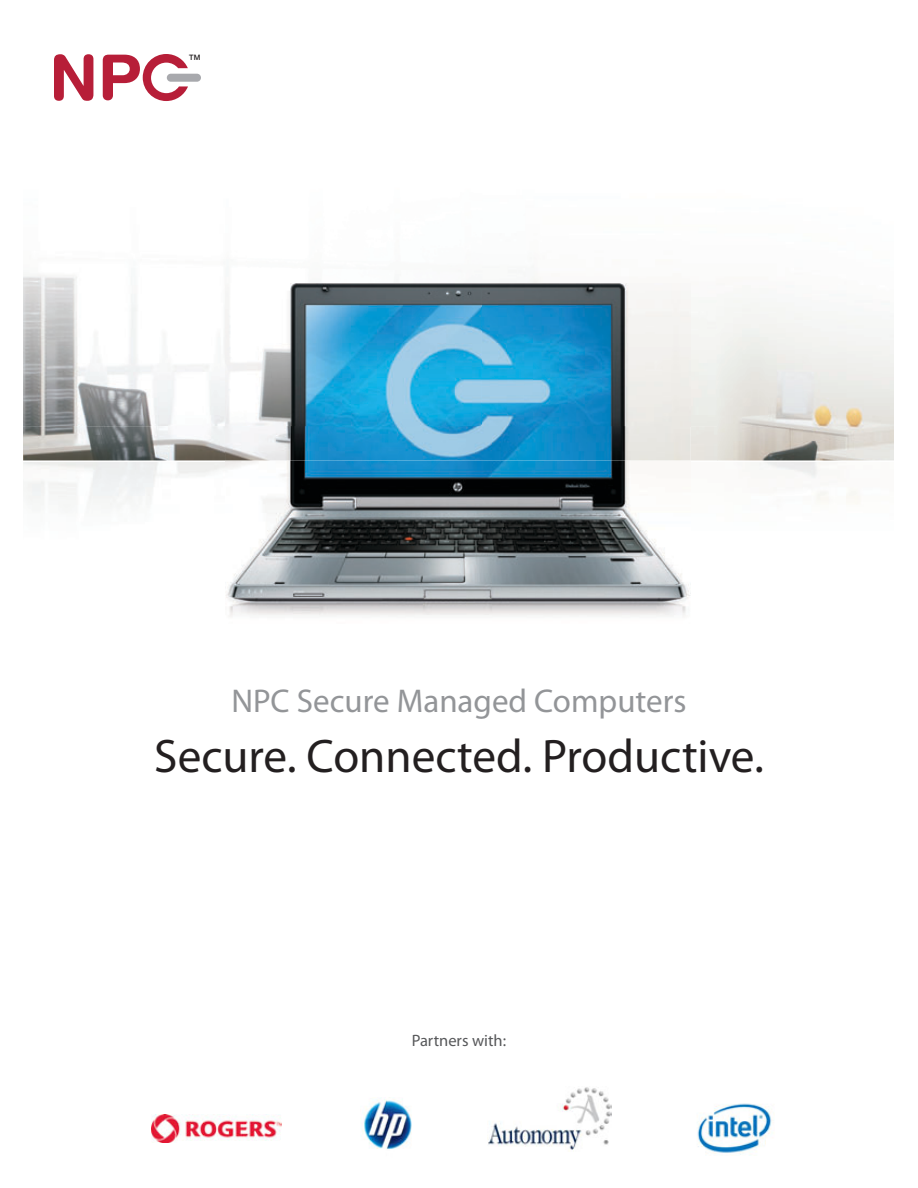
<style>
.page{position:relative;width:918px;height:1188px;background:#fff}
.page>*{position:absolute;margin:0;border:0;box-sizing:border-box;transform-origin:0 0}
.t1{font:47.25px "Myriad Pro";color:#231f20}
.t2{font:33px "Myriad Pro";color:#939598}
.t3{font:16.5px "Myriad Pro";color:#57585a}
.t4{font:500 7.5px "Helvetica Neue";color:#231f20}
</style>
<div class="page">
<svg style="left:54px;top:54px;width:39px;height:47px"></svg>
<svg style="left:103px;top:54px;width:85px;height:47px"></svg>
<div style="left:167px;top:74px;width:34px;height:8px;background:#a8a9ad;border-radius:4px"></div>
<img style="left:487px;top:1087px;width:125px;height:63px">
<img style="left:23px;top:275px;width:202px;height:151px">
<img style="left:717px;top:225px;width:177px;height:254px">
<img style="left:23px;top:426px;width:695px;height:53px">
<img style="left:360px;top:1099px;width:52px;height:50px">
<img style="left:697px;top:1103px;width:76px;height:53px">
<img style="left:152px;top:1114px;width:130px;height:28px">
<img style="left:225px;top:283px;width:465px;height:334px">
<img style="left:225px;top:462px;width:465px;height:134px">
<p class="t4" style="left:189px;top:53px;width:13px">TM</p>
<p class="t2" style="left:231px;top:681px;width:457px">NPC Secure Managed Computers</p>
<p class="t1" style="left:154px;top:727px;width:611px">Secure. Connected. Productive.</p>
<p class="t3" style="left:412px;top:1030px;width:96px">Partners with:</p>
</div>
